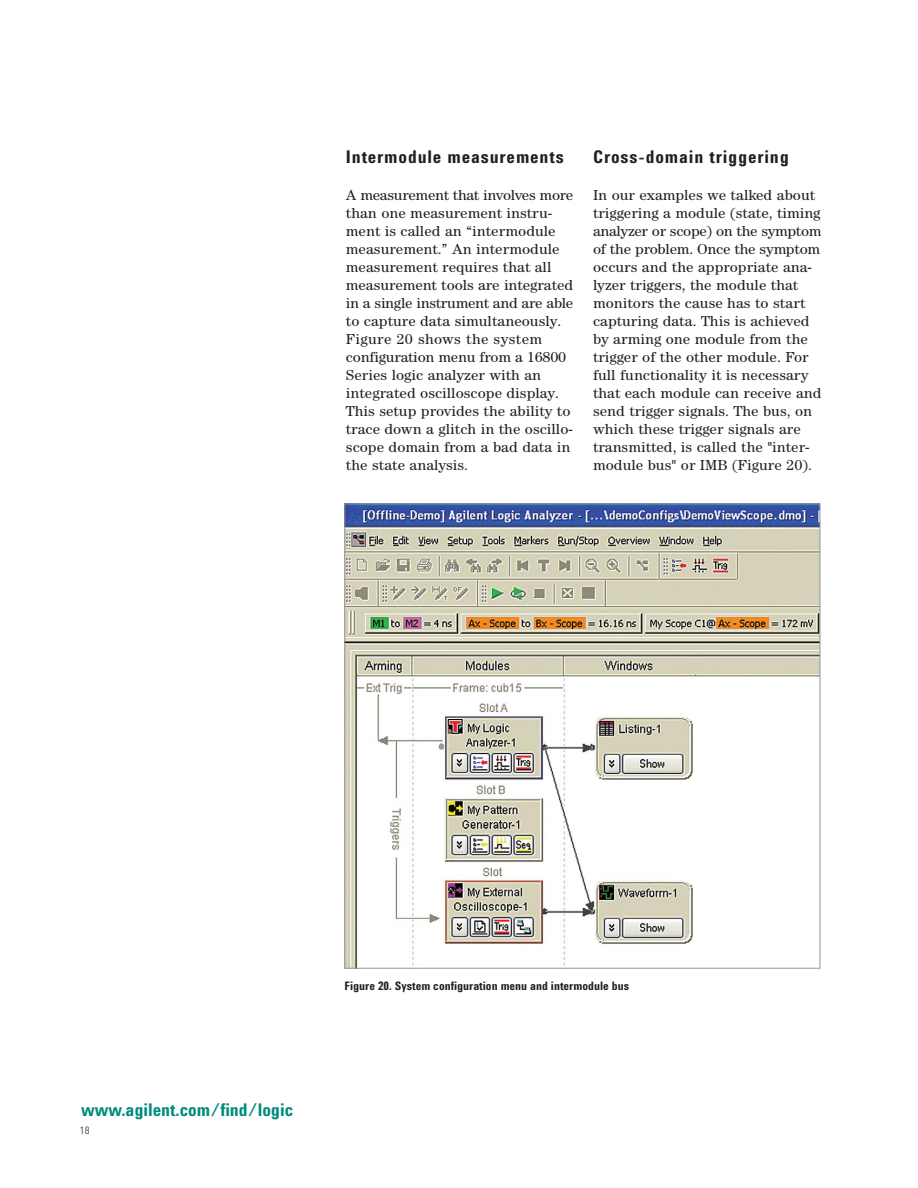
<style>
.page{position:relative;width:918px;height:1188px;background:#fff}
.page>*{position:absolute;margin:0;border:0;box-sizing:border-box;transform-origin:0 0}
.t1{font:700 18px "Agilent Cond";letter-spacing:.045em;color:#231f20}
.t2{font:700 18px "Agilent Cond";color:#008b7a}
.t3{font:15px/18px "Agilent Century ITC";color:#231f20}
.t4{font:700 12px "Agilent Cond";color:#231f20}
.t5{font:300 10.5px "Agilent Cond";color:#231f20}
</style>
<div class="page">
<img style="left:346px;top:505px;width:472px;height:462px">
<p class="t1" style="left:346px;top:150px;width:219px">Intermodule measurements</p>
<p class="t3" style="left:346px;top:187px;width:229px">A measurement that involves more than one measurement instru&shy;ment is called an “intermodule measurement.” An intermodule measurement requires that all measurement tools are integrated in a single instrument and are able to capture data simultaneously.<br>Figure 20 shows the system configuration menu from a 16800<br>Series logic analyzer with an integrated oscilloscope display.<br>This setup provides the ability to trace down a glitch in the oscillo&shy;scope domain from a bad data in the state analysis.</p>
<p class="t1" style="left:593px;top:150px;width:197px">Cross-domain triggering</p>
<p class="t3" style="left:593px;top:187px;width:230px">In our examples we talked about triggering a module (state, timing analyzer or scope) on the symptom of the problem. Once the symptom occurs and the appropriate ana&shy;lyzer triggers, the module that monitors the cause has to start capturing data. This is achieved by arming one module from the trigger of the other module. For full functionality it is necessary that each module can receive and send trigger signals. The bus, on which these trigger signals are transmitted, is called the "inter&shy;module bus" or IMB (Figure 20).</p>
<p class="t2" style="left:81px;top:1103px;width:213px">www.agilent.com/find/logic</p>
<p class="t5" style="left:80px;top:1127px;width:11px">18</p>
<p class="t4" style="left:345px;top:981px;width:286px">Figure 20. System configuration menu and intermodule bus</p>
</div>
